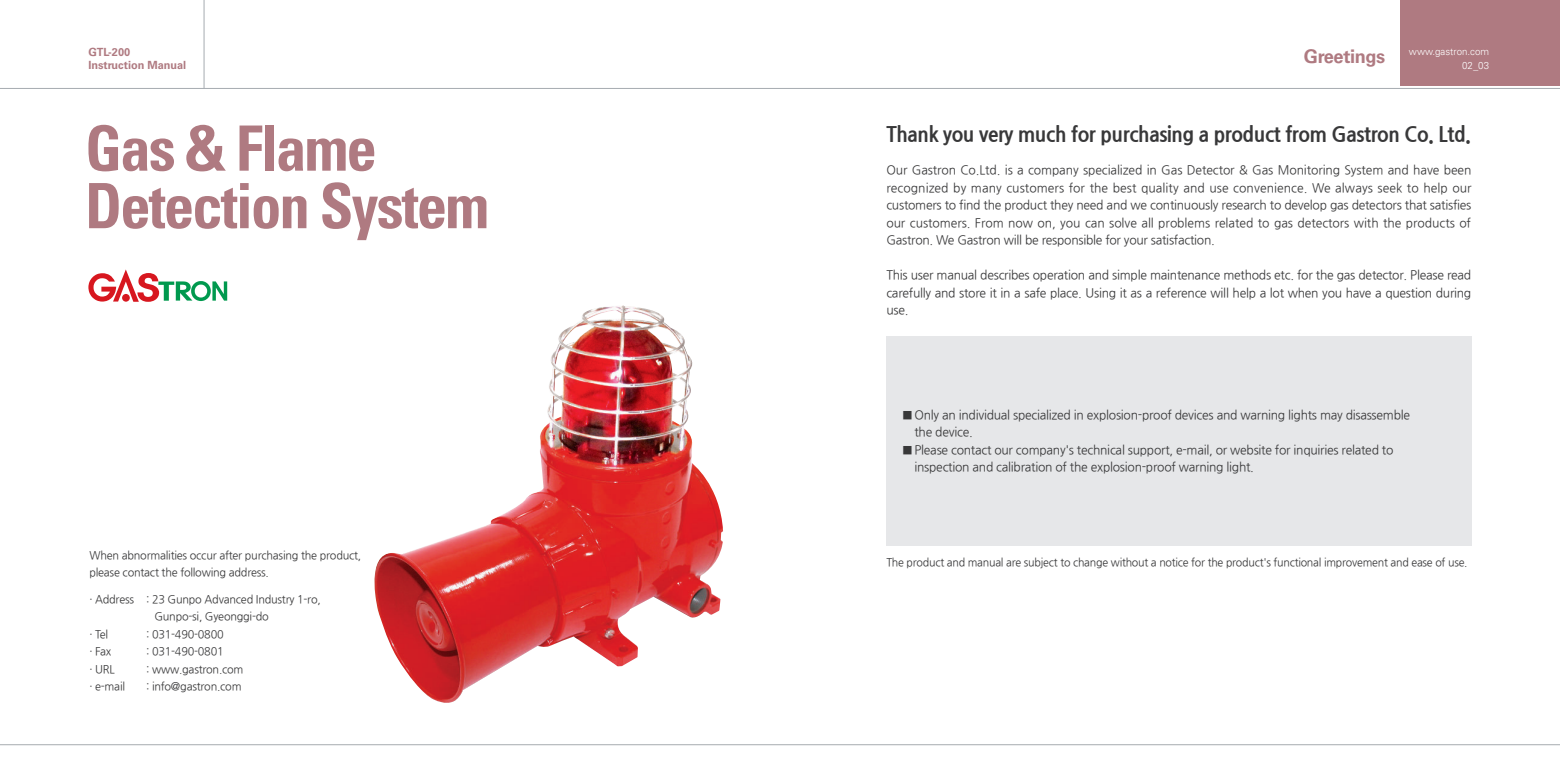
<style>
.page{position:relative;width:1560px;height:780px;background:#fff}
.page>*{position:absolute;margin:0;border:0;box-sizing:border-box;transform-origin:0 0}
.t1{font:700 condensed 62.5px/57.5px "Univers LT Std";letter-spacing:-.03em;color:#af7a81}
.t2{font:800 21.25px "Nanum Gothic";letter-spacing:-.02em;color:#383839;scale:.9 1}
.t3{font:700 18.75px "Univers LT Std";letter-spacing:-.02em;color:#af7a81}
.t4{font:12.5px/17.5px "Nanum Gothic";letter-spacing:-.02em;color:#383839;text-align:justify}
.t5{font:11.25px/17.5px "Nanum Gothic";letter-spacing:-.02em;color:#383839}
.t6{font:11.25px "Nanum Gothic";letter-spacing:-.02em;color:#383839;scale:.95 1}
.t7{font:700 11.25px/12.5px "Univers LT Std";color:#af7a81}
.t8{font:300 10px/13.8px "Univers LT Std";color:#fff;text-align:right}
.s1{font-family:"Nanum Gothic";font-weight:400}
</style>
<div class="page">
<svg style="left:88px;top:269px;width:139px;height:33px"></svg>
<div style="left:1400px;top:0;width:159px;height:85px;background:#af7a81"></div>
<hr style="left:0;top:88px;width:1559px;height:1px;background:#a6abb0">
<hr style="left:0;top:744px;width:1559px;height:1px;background:#a6abb0">
<hr style="left:204px;top:0;width:1px;height:89px;background:#a6abb0">
<img style="left:374px;top:305px;width:349px;height:398px">
<div style="left:886px;top:337px;width:584px;height:209px;background:#e6e7e9"></div>
<p class="t7" style="left:88px;top:47px;width:99px">GTL-200<br>Instruction Manual</p>
<p class="t8" style="left:1408px;top:46px;width:82px">www.gastron.com<br>02<span class="s1">_</span>03</p>
<h3 class="t3" style="left:1303px;top:49px;width:83px">Greetings</h3>
<h1 class="t1" style="left:85px;top:125px;width:405px">Gas &amp; Flame<br>Detection System</h1>
<p class="t5" style="left:89px;top:546px;width:273px">When abnormalities occur after purchasing the product, please contact the following address.</p>
<p class="t5" style="left:89px;top:590px;width:233px">· Address : 23 Gunpo Advanced Industry 1-ro,</p>
<p class="t5" style="left:154px;top:608px;width:116px">Gunpo-si, Gyeonggi-do</p>
<p class="t5" style="left:89px;top:625px;width:20px">· Tel</p>
<p class="t5" style="left:146px;top:625px;width:79px">: 031-490-0800</p>
<p class="t5" style="left:89px;top:643px;width:23px">· Fax</p>
<p class="t5" style="left:146px;top:643px;width:79px">: 031-490-0801</p>
<p class="t5" style="left:89px;top:660px;width:27px">· URL</p>
<p class="t5" style="left:146px;top:660px;width:99px">: www.gastron.com</p>
<p class="t5" style="left:89px;top:678px;width:37px">· e-mail</p>
<p class="t5" style="left:146px;top:678px;width:97px">: info@gastron.com</p>
<h2 class="t2" style="left:886px;top:124px;width:651px">Thank you very much for purchasing a product from Gastron Co. Ltd.</h2>
<p class="t4" style="left:886px;top:162px;width:587px">Our Gastron Co.Ltd. is a company specialized in Gas Detector &amp; Gas Monitoring System and have been recognized by many customers for the best quality and use convenience. We always seek to help our customers to find the product they need and we continuously research to develop gas detectors that satisfies our customers. From now on, you can solve all problems related to gas detectors with the products of Gastron. We Gastron will be responsible for your satisfaction.</p>
<p class="t4" style="left:886px;top:267px;width:586px">This user manual describes operation and simple maintenance methods etc. for the gas detector. Please read carefully and store it in a safe place. Using it as a reference will help a lot when you have a question during use.</p>
<p class="t4" style="left:914px;top:406px;width:497px;text-indent:-13px">■ Only an individual specialized in explosion-proof devices and warning lights may disassemble the device.</p>
<p class="t4" style="left:914px;top:441px;width:480px;text-indent:-13px">■ Please contact our company's technical support, e-mail, or website for inquiries related to inspection and calibration of the explosion-proof warning light.</p>
<p class="t6" style="left:886px;top:557px;width:613px">The product and manual are subject to change without a notice for the product's functional improvement and ease of use.</p>
</div>
